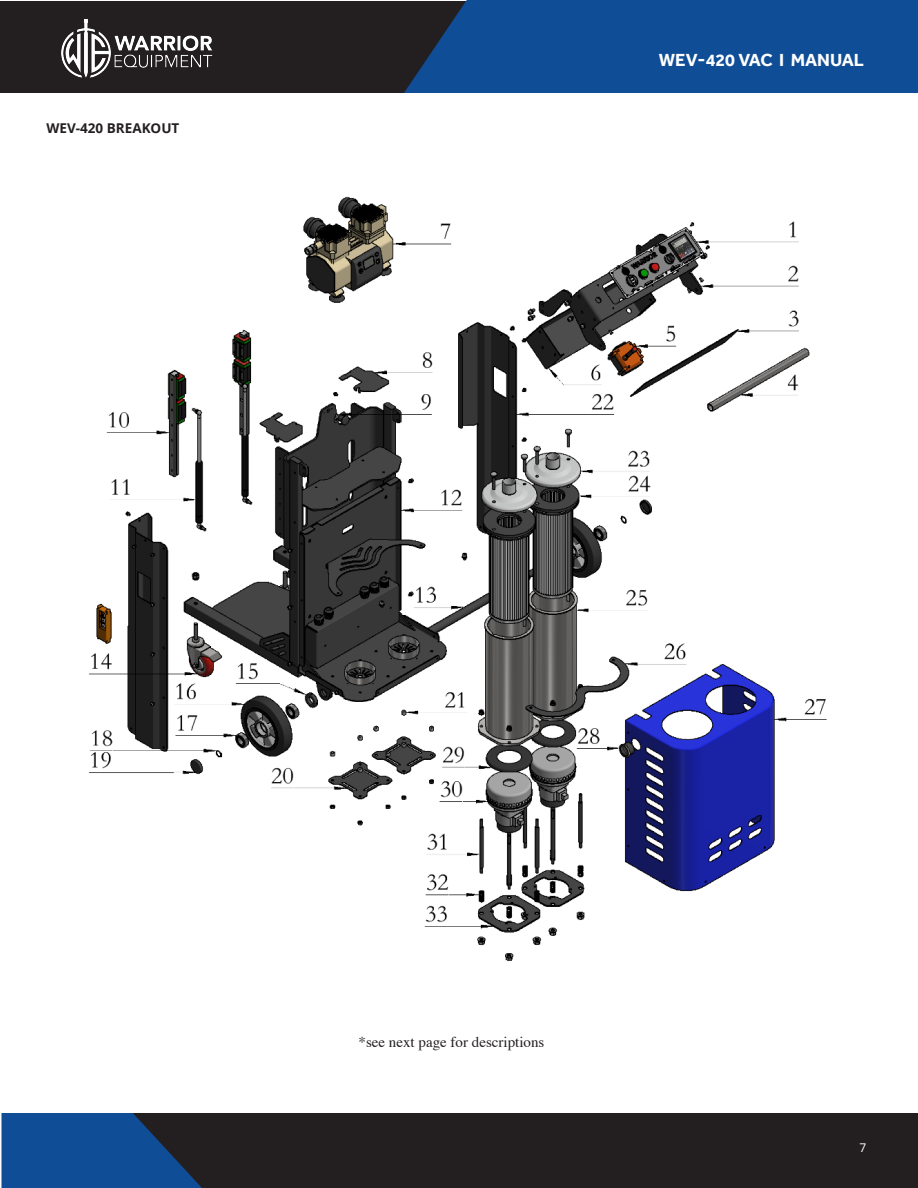
<style>
.page{position:relative;width:918px;height:1188px;background:#fff}
.page>*{position:absolute;margin:0;border:0;box-sizing:border-box;transform-origin:0 0}
.Category_1_no_TOC{font:700 18px "Effra";color:#fff}
.t1{font:15px "Times";color:#231f20}
.t2{font:700 13.5px "Open Sans";color:#231f20}
.t3{font:12px "Open Sans";color:#fff}
</style>
<div class="page">
<div style="left:0;top:1px;width:914px;height:92px;background:#231f20"></div>
<div style="left:404px;top:0;width:514px;height:93px;background:#0f4d96"></div>
<img style="left:61px;top:19px;width:152px;height:59px">
<div style="left:1px;top:1113px;width:132px;height:75px;background:#0f4d96"></div>
<div style="left:133px;top:1113px;width:785px;height:75px;background:#231f20"></div>
<img style="left:88px;top:196px;width:739px;height:765px">
<p class="t2" style="left:46px;top:119px;width:134px">WEV-420 BREAKOUT</p>
<p class="Category_1_no_TOC" style="left:659px;top:50px;width:207px">WEV-420 VAC I MANUAL</p>
<p class="t1" style="left:359px;top:1028px;width:187px">*see next page for descriptions</p>
<p class="t3" style="left:860px;top:1140px;width:8px">7</p>
</div>
